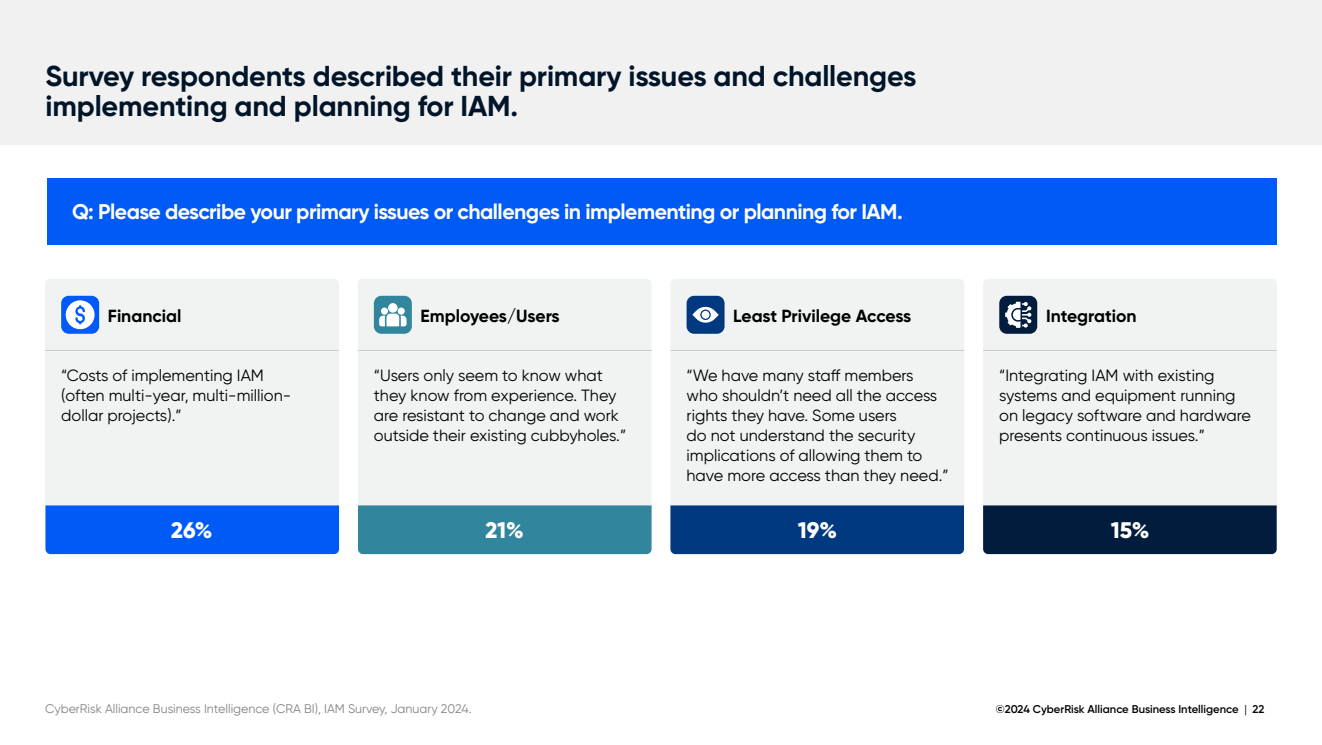
<style>
.page{position:relative;width:1322px;height:745px;background:#fff}
.page>*{position:absolute;margin:0;border:0;box-sizing:border-box;transform-origin:0 0}
.t1{font:700 28.75px/30px "Gilroy";letter-spacing:-.005em;color:#011529}
.t2{font:800 22.5px "Gilroy";letter-spacing:-.005em;color:#fff}
.t3{font:700 21.25px "Gilroy";letter-spacing:-.025em;color:#fff}
.t4{font:700 17.5px "Gilroy";color:#000}
.t5{font:16.25px/20px "Gilroy";color:#000}
.t6{font:12.5px "Gilroy";color:#848484}
.t7{font:600 11.25px "Gilroy";color:#000}
.s1{font-weight:400}
</style>
<div class="page">
<div style="left:0;top:0;width:1321px;height:144px;background:#f1f1f2"></div>
<div style="left:47px;top:178px;width:1229px;height:67px;background:#005af6"></div>
<div style="left:45px;top:279px;width:294px;height:275px;background:#f1f2f2;border-radius:5px"></div>
<div style="left:358px;top:279px;width:293px;height:275px;background:#f1f2f2;border-radius:5px"></div>
<div style="left:983px;top:279px;width:293px;height:275px;background:#f1f2f2;border-radius:5px"></div>
<hr style="left:45px;top:350px;width:294px;height:1px;background:#ccc">
<hr style="left:358px;top:350px;width:293px;height:1px;background:#ccc">
<hr style="left:983px;top:350px;width:293px;height:1px;background:#ccc">
<div style="left:670px;top:279px;width:294px;height:275px;background:#f1f2f2;border-radius:5px"></div>
<div style="left:374px;top:296px;width:38px;height:37px;background:#31859c;border-radius:8px"></div>
<div style="left:388px;top:303px;width:9px;height:9px;background:#fff;border-radius:50%"></div>
<svg style="left:379px;top:313px;width:27px;height:13px"></svg>
<div style="left:381px;top:307px;width:7px;height:7px;background:#fff;border-radius:50%"></div>
<div style="left:397px;top:307px;width:8px;height:7px;background:#fff;border-radius:50%"></div>
<div style="left:61px;top:296px;width:38px;height:37px;background:#005af6;border-radius:8px"></div>
<svg style="left:66px;top:300px;width:29px;height:29px"></svg>
<div style="left:999px;top:296px;width:38px;height:37px;background:#021c3e;border-radius:8px"></div>
<svg style="left:1005px;top:301px;width:26px;height:27px"></svg>
<hr style="left:670px;top:350px;width:294px;height:1px;background:#ccc">
<div style="left:686px;top:296px;width:38px;height:37px;background:#013981;border-radius:8px"></div>
<svg style="left:692px;top:306px;width:26px;height:16px"></svg>
<div style="left:701px;top:311px;width:8px;height:7px;background:#fff;border-radius:50%"></div>
<div style="left:670px;top:505px;width:293px;height:49px;background:#013981"></div>
<div style="left:358px;top:505px;width:293px;height:49px;background:#31859c"></div>
<div style="left:45px;top:505px;width:294px;height:49px;background:#005af6"></div>
<div style="left:983px;top:505px;width:293px;height:49px;background:#021c3e"></div>
<h1 class="t1" style="left:45px;top:61px;width:872px">Survey respondents described their primary issues and challenges implementing and planning for IAM.</h1>
<h3 class="t3" style="left:72px;top:198px;width:831px">Q: Please describe your primary issues or challenges in implementing or planning for IAM.</h3>
<p class="t4" style="left:108px;top:304px;width:75px">Financial</p>
<p class="t4" style="left:420px;top:304px;width:141px">Employees/Users</p>
<p class="t4" style="left:733px;top:304px;width:179px">Least Privilege Access</p>
<p class="t4" style="left:1045px;top:304px;width:92px">Integration</p>
<p class="t5" style="left:686px;top:365px;width:263px">“We have many staff members who shouldn’t need all the access rights they have. Some users<br>do not understand the security implications of allowing them to have more access than they need.”</p>
<p class="t5" style="left:61px;top:365px;width:232px">“Costs of implementing IAM (often multi-year, multi-million&shy;dollar projects).”</p>
<p class="t5" style="left:374px;top:365px;width:254px">“Users only seem to know what they know from experience. They are resistant to change and work outside their existing cubbyholes.”</p>
<p class="t5" style="left:999px;top:365px;width:253px">“Integrating IAM with existing systems and equipment running on legacy software and hardware presents continuous issues.”</p>
<h2 class="t2" style="left:171px;top:515px;width:43px">26%</h2>
<h2 class="t2" style="left:485px;top:515px;width:40px">21%</h2>
<h2 class="t2" style="left:1110px;top:515px;width:40px">15%</h2>
<h2 class="t2" style="left:797px;top:515px;width:41px">19%</h2>
<p class="t6" style="left:45px;top:701px;width:428px">CyberRisk Alliance Business Intelligence (CRA BI), IAM Survey, January 2024.</p>
<p class="t7" style="left:995px;top:702px;width:270px">©2024 CyberRisk Alliance Business Intelligence <span class="s1">|</span> 22</p>
</div>
